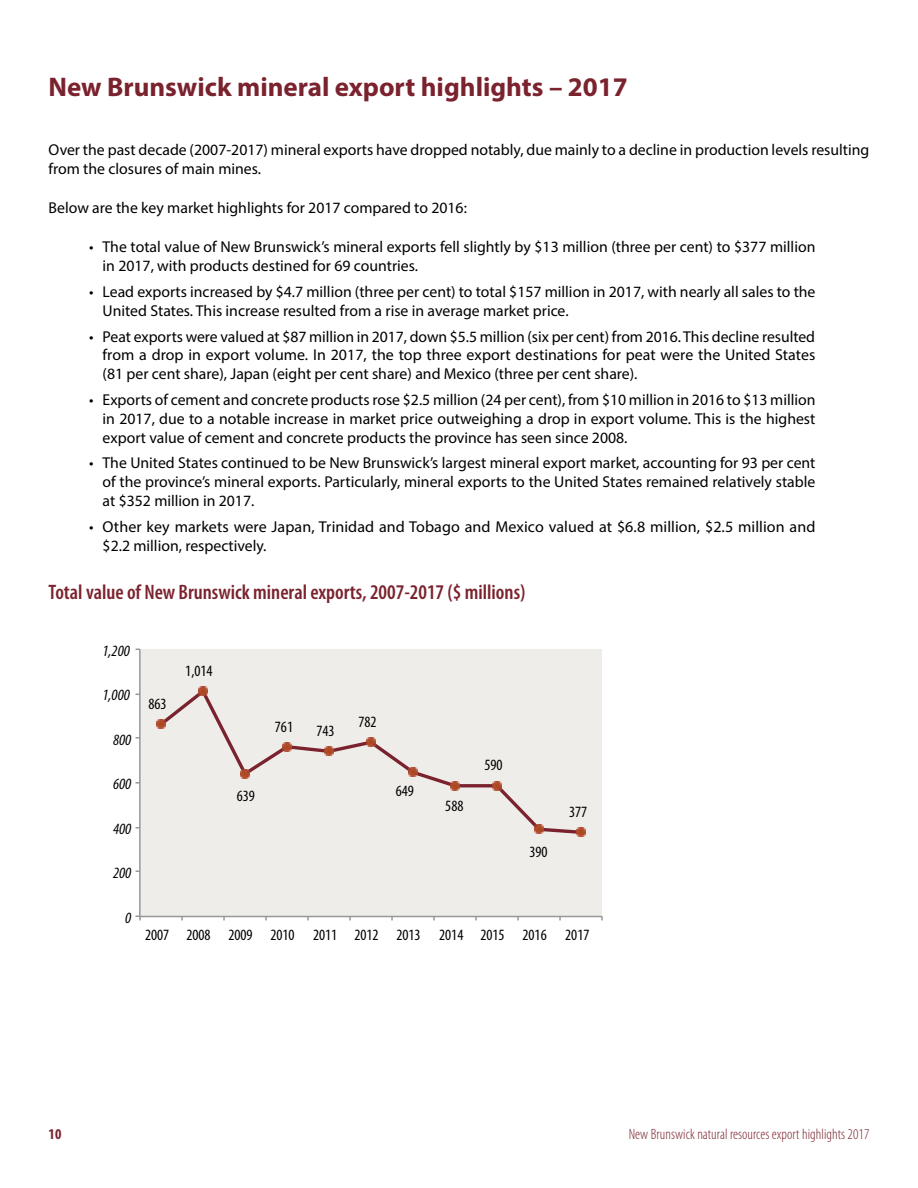
<style>
.page{position:relative;width:918px;height:1188px;background:#fff}
.page>*{position:absolute;margin:0;border:0;box-sizing:border-box;transform-origin:0 0}
.t1{font:700 27px "Myriad Pro";color:#7a232e}
.t2{font:600 condensed 21px "Myriad Pro";color:#7a232e}
.t3{font:15.75px/18.9px "Myriad Pro";color:#000}
.t4{font:condensed 15.75px "Myriad Pro";color:#000}
.t5{font:italic condensed 15.75px "Myriad Pro";color:#000}
.t6{font:300 condensed 15px "Myriad Pro";letter-spacing:.005em;color:#7a232e}
.t7{font:700 condensed 15px "Myriad Pro";color:#7a232e}
</style>
<div class="page">
<div style="left:135px;top:648px;width:468px;height:273px;background:#efede9"></div>
<hr style="left:139px;top:649px;width:2px;height:268px;background:#989898">
<hr style="left:140px;top:916px;width:462px;height:1px;background:#989898">
<svg style="left:136px;top:916px;width:5px;height:4px"></svg>
<div style="left:156px;top:687px;width:429px;height:149px;background:#efede9"></div>
<svg style="left:157px;top:720px;width:9px;height:9px"></svg>
<svg style="left:199px;top:687px;width:9px;height:9px"></svg>
<svg style="left:241px;top:769px;width:9px;height:9px"></svg>
<svg style="left:283px;top:742px;width:9px;height:9px"></svg>
<svg style="left:325px;top:747px;width:9px;height:9px"></svg>
<svg style="left:367px;top:738px;width:9px;height:9px"></svg>
<svg style="left:409px;top:768px;width:9px;height:9px"></svg>
<svg style="left:451px;top:781px;width:9px;height:9px"></svg>
<svg style="left:493px;top:781px;width:9px;height:9px"></svg>
<svg style="left:535px;top:825px;width:9px;height:9px"></svg>
<svg style="left:577px;top:828px;width:9px;height:9px"></svg>
<h1 class="t1" style="left:49px;top:69px;width:581px">New Brunswick mineral export highlights – 2017</h1>
<p class="t3" style="left:49px;top:140px;width:822px">Over the past decade (2007-2017) mineral exports have dropped notably, due mainly to a decline in production levels resulting from the closures of main mines.</p>
<p class="t3" style="left:49px;top:198px;width:420px">Below are the key market highlights for 2017 compared to 2016:</p>
<p class="t3" style="left:103px;top:237px;width:714px;text-indent:-13px">• The total value of New Brunswick’s mineral exports fell slightly by $13 million (three per cent) to $377 million in 2017, with products destined for 69 countries.</p>
<p class="t3" style="left:103px;top:282px;width:714px;text-indent:-13px">• Lead exports increased by $4.7 million (three per cent) to total $157 million in 2017, with nearly all sales to the<br>United States. This increase resulted from a rise in average market price.</p>
<p class="t3" style="left:103px;top:327px;width:714px;text-align:justify;text-indent:-14px">• Peat exports were valued at $87 million in 2017, down $5.5 million (six per cent) from 2016. This decline resulted from a drop in export volume. In 2017, the top three export destinations for peat were the United States (81 per cent share), Japan (eight per cent share) and Mexico (three per cent share).</p>
<p class="t3" style="left:103px;top:390px;width:714px;text-align:justify;text-indent:-13px">• Exports of cement and concrete products rose $2.5 million (24 per cent), from $10 million in 2016 to $13 million in 2017, due to a notable increase in market price outweighing a drop in export volume. This is the highest export value of cement and concrete products the province has seen since 2008.</p>
<p class="t3" style="left:103px;top:453px;width:714px;text-align:justify;text-indent:-13px">• The United States continued to be New Brunswick’s largest mineral export market, accounting for 93 per cent of the province’s mineral exports. Particularly, mineral exports to the United States remained relatively stable at $352 million in 2017.</p>
<p class="t3" style="left:103px;top:517px;width:714px;text-indent:-13px">• Other key markets were Japan, Trinidad and Tobago and Mexico valued at $6.8 million, $2.5 million and $2.2 million, respectively.</p>
<h2 class="t2" style="left:49px;top:581px;width:478px">Total value of New Brunswick mineral exports, 2007-2017 ($ millions)</h2>
<p class="t5" style="left:103px;top:642px;width:29px">1,200</p>
<p class="t5" style="left:103px;top:686px;width:29px">1,000</p>
<p class="t5" style="left:113px;top:731px;width:20px">800</p>
<p class="t5" style="left:113px;top:776px;width:20px">600</p>
<p class="t5" style="left:113px;top:820px;width:20px">400</p>
<p class="t5" style="left:113px;top:865px;width:20px">200</p>
<p class="t5" style="left:125px;top:909px;width:8px">0</p>
<p class="t4" style="left:148px;top:695px;width:20px">863</p>
<p class="t4" style="left:185px;top:662px;width:29px">1,014</p>
<p class="t4" style="left:275px;top:718px;width:20px">761</p>
<p class="t4" style="left:316px;top:722px;width:20px">743</p>
<p class="t4" style="left:237px;top:788px;width:20px">639</p>
<p class="t4" style="left:358px;top:714px;width:20px">782</p>
<p class="t4" style="left:396px;top:782px;width:20px">649</p>
<p class="t4" style="left:445px;top:798px;width:20px">588</p>
<p class="t4" style="left:485px;top:756px;width:20px">590</p>
<p class="t4" style="left:529px;top:843px;width:20px">390</p>
<p class="t4" style="left:569px;top:804px;width:20px">377</p>
<p class="t4" style="left:145px;top:926px;width:446px">2007 2008 2009 2010 2011 2012 2013 2014 2015 2016 2017</p>
<p class="t7" style="left:49px;top:1125px;width:14px">10</p>
<p class="t6" style="left:629px;top:1126px;width:242px">New Brunswick natural resources export highlights 2017</p>
</div>
